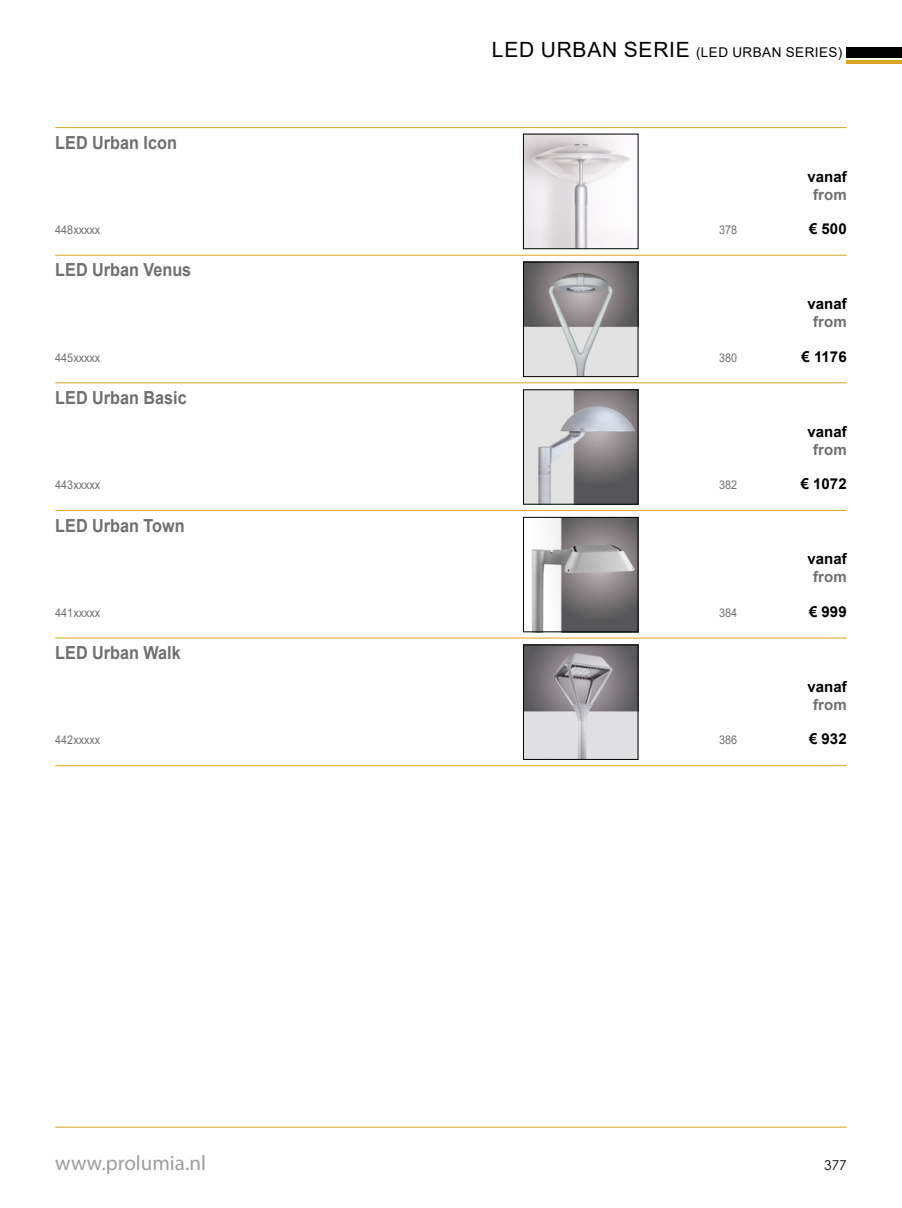
<style>
.page{position:relative;width:902px;height:1208px;background:#fff}
.page>*{position:absolute;margin:0;border:0;box-sizing:border-box;transform-origin:0 0}
.t1{font:21px "Myriad Pro";color:#9d9d9c}
.t2{font:700 18px "Arial";color:#706f6f;scale:.9 1}
.t3{font:700 15px "Arial";color:#000}
.t4{font:700 15px "Arial";color:#706f6f}
.t5{font:13.5px "Arial";letter-spacing:.035em;color:#000}
.t6{font:13.5px "Century Gothic";color:#000}
.t7{font:12px "Arial";color:#706f6f;scale:.9 1}
.s1{font-size:21px}
</style>
<div class="page">
<div style="left:846px;top:47px;width:55px;height:10px;background:#000"></div>
<hr style="left:846px;top:61px;width:55px;height:3px;background:#daa521">
<hr style="left:55px;top:1126px;width:791px;height:1px;background:#daa521">
<hr style="left:55px;top:127px;width:791px;height:1px;background:#daa521">
<hr style="left:55px;top:255px;width:791px;height:1px;background:#daa521">
<hr style="left:55px;top:382px;width:791px;height:1px;background:#daa521">
<hr style="left:55px;top:637px;width:791px;height:1px;background:#daa521">
<hr style="left:55px;top:765px;width:791px;height:1px;background:#daa521">
<hr style="left:55px;top:510px;width:791px;height:1px;background:#daa521">
<img style="left:525px;top:136px;width:105px;height:111px">
<div style="left:523px;top:134px;width:115px;height:115px;border:1px solid #000"></div>
<img style="left:525px;top:264px;width:111px;height:111px">
<div style="left:523px;top:262px;width:115px;height:115px;border:1px solid #000"></div>
<img style="left:525px;top:391px;width:111px;height:111px">
<div style="left:523px;top:389px;width:115px;height:115px;border:1px solid #000"></div>
<img style="left:531px;top:519px;width:105px;height:111px">
<div style="left:523px;top:517px;width:115px;height:115px;border:1px solid #000"></div>
<img style="left:525px;top:647px;width:111px;height:110px">
<div style="left:523px;top:645px;width:115px;height:114px;border:1px solid #000"></div>
<p class="t2" style="left:55px;top:130px;width:137px">LED Urban Icon</p>
<p class="t7" style="left:55px;top:221px;width:52px">448xxxxx</p>
<p class="t2" style="left:55px;top:257px;width:153px">LED Urban Venus</p>
<p class="t7" style="left:55px;top:349px;width:52px">445xxxxx</p>
<p class="t2" style="left:55px;top:385px;width:148px">LED Urban Basic</p>
<p class="t7" style="left:55px;top:476px;width:52px">443xxxxx</p>
<p class="t2" style="left:55px;top:512px;width:145px">LED Urban Town</p>
<p class="t7" style="left:55px;top:604px;width:52px">441xxxxx</p>
<p class="t2" style="left:55px;top:640px;width:141px">LED Urban Walk</p>
<p class="t7" style="left:55px;top:732px;width:52px">442xxxxx</p>
<p class="t5" style="left:492px;top:43px;width:352px"><span class="s1">LED URBAN SERIE</span> (LED URBAN SERIES)</p>
<p class="t3" style="left:807px;top:166px;width:41px">vanaf</p>
<p class="t4" style="left:813px;top:184px;width:35px">from</p>
<p class="t7" style="left:719px;top:221px;width:22px">378</p>
<p class="t3" style="left:809px;top:218px;width:39px">€ 500</p>
<p class="t3" style="left:807px;top:293px;width:41px">vanaf</p>
<p class="t4" style="left:813px;top:311px;width:35px">from</p>
<p class="t7" style="left:719px;top:349px;width:22px">380</p>
<p class="t3" style="left:801px;top:346px;width:47px">€ 1176</p>
<p class="t3" style="left:807px;top:421px;width:41px">vanaf</p>
<p class="t4" style="left:813px;top:439px;width:35px">from</p>
<p class="t7" style="left:719px;top:476px;width:22px">382</p>
<p class="t3" style="left:800px;top:473px;width:47px">€ 1072</p>
<p class="t3" style="left:807px;top:548px;width:41px">vanaf</p>
<p class="t4" style="left:813px;top:566px;width:35px">from</p>
<p class="t7" style="left:719px;top:604px;width:22px">384</p>
<p class="t3" style="left:809px;top:601px;width:39px">€ 999</p>
<p class="t3" style="left:807px;top:676px;width:41px">vanaf</p>
<p class="t4" style="left:813px;top:694px;width:35px">from</p>
<p class="t7" style="left:719px;top:732px;width:22px">386</p>
<p class="t3" style="left:809px;top:728px;width:39px">€ 932</p>
<p class="t1" style="left:55px;top:1151px;width:152px">www.prolumia.nl</p>
<p class="t6" style="left:824px;top:1155px;width:24px">377</p>
</div>
